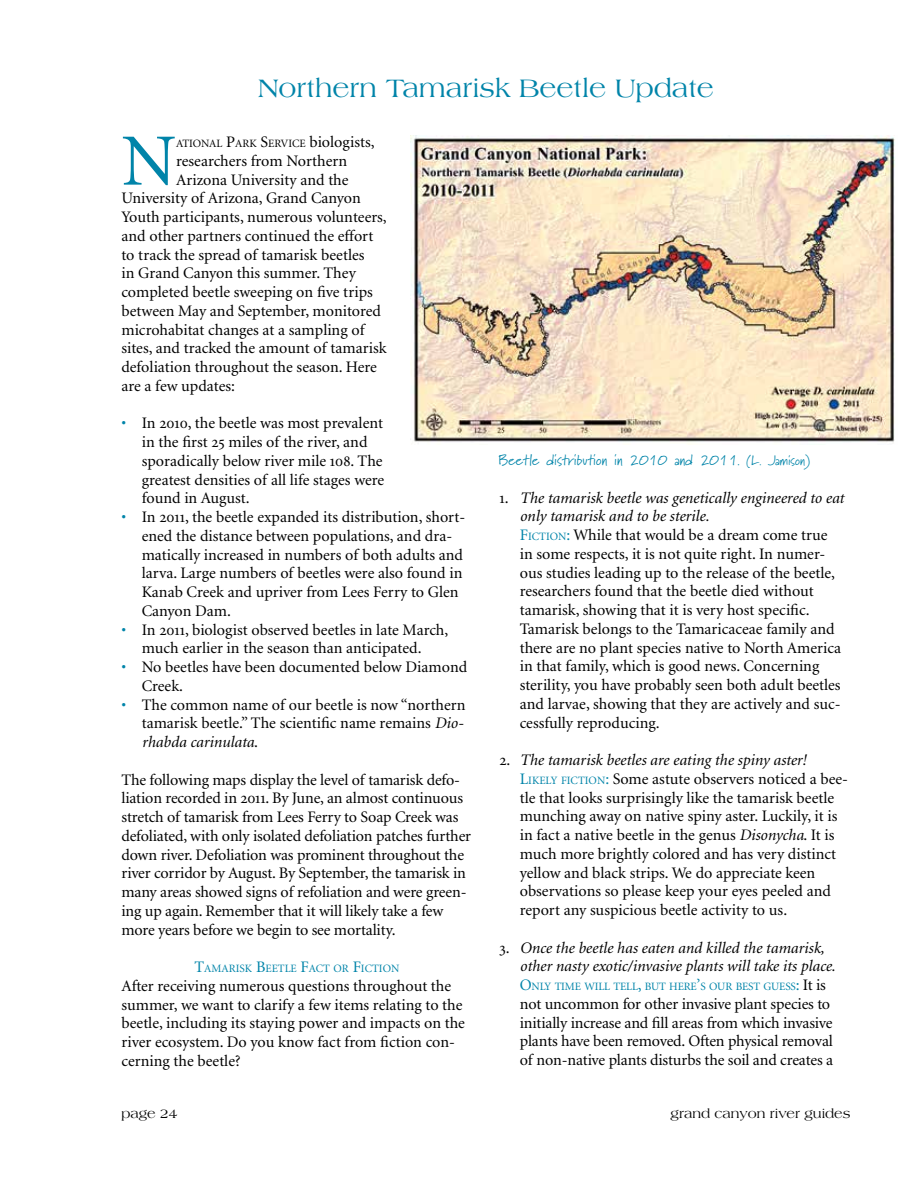
<style>
.page{position:relative;width:918px;height:1188px;background:#fff}
.page>*{position:absolute;margin:0;border:0;box-sizing:border-box;transform-origin:0 0}
.t1{font:73.8px "Minion";color:#0084a9}
.t2{font:27px "Americana";color:#0084a9}
.t3{font:16.05px/18.8px "Minion";color:#000}
.t4{font:italic 16.05px/18.8px "Minion";color:#000}
.t5{font:15px "Marydale";color:#0084a9}
.t6{font:13.5px "Americana";color:#000}
.t7{font:11.25px "Minion";letter-spacing:-.015em;color:#0084a9}
.t8{font:11.25px "Minion";color:#000}
.s1{font-size:16.05px}
.s2{color:#0084a9}
.s3{font-family:"Minion Exp"}
.s4{font-style:italic}
.s5{font-size:13.5px}
.s6{font-size:11.25px;color:#0084a9}
.s7{font-family:"Minion Exp";font-style:normal}
.s8{font-style:normal}
.s9{font-size:16.05px;color:#000}
</style>
<div class="page">
<img style="left:411px;top:135px;width:484px;height:310px">
<h2 class="t2" style="left:258px;top:73px;width:457px">Northern Tamarisk Beetle Update</h2>
<h1 class="t1" style="left:122px;top:125px;width:56px">N</h1>
<p class="t8" style="left:176px;top:138px;width:200px">ATIONAL <span class="s1">P</span>ARK <span class="s1">S</span>ERVICE <span class="s1">biologists,</span></p>
<p class="t3" style="left:176px;top:152px;width:173px">researchers from Northern</p>
<p class="t3" style="left:176px;top:171px;width:174px">Arizona University and the</p>
<p class="t3" style="left:121px;top:189px;width:241px">University of Arizona, Grand Canyon</p>
<p class="t3" style="left:121px;top:208px;width:267px">Youth participants, numerous volunteers,</p>
<p class="t3" style="left:121px;top:227px;width:253px">and other partners continued the effort</p>
<p class="t3" style="left:121px;top:246px;width:245px">to track the spread of tamarisk beetles</p>
<p class="t3" style="left:121px;top:264px;width:236px">in Grand Canyon this summer. They</p>
<p class="t3" style="left:121px;top:283px;width:253px">completed beetle sweeping on five trips</p>
<p class="t3" style="left:121px;top:302px;width:261px">between May and September, monitored</p>
<p class="t3" style="left:121px;top:321px;width:244px">microhabitat changes at a sampling of</p>
<p class="t3" style="left:121px;top:339px;width:267px">sites, and tracked the amount of tamarisk</p>
<p class="t3" style="left:121px;top:358px;width:257px">defoliation throughout the season. Here</p>
<p class="t3" style="left:121px;top:377px;width:115px">are a few updates:</p>
<p class="t3" style="left:142px;top:414px;width:244px;text-indent:-20px"><span class="s2">•</span> In <span class="s3">2010</span>, the beetle was most prevalent in the first <span class="s3">25</span> miles of the river, and sporadically below river mile <span class="s3">108</span>. The greatest densities of all life stages were found in August.</p>
<p class="t3" style="left:142px;top:508px;width:325px;text-indent:-20px"><span class="s2">•</span> In <span class="s3">2011</span>, the beetle expanded its distribution, short&shy;ened the distance between populations, and dra&shy;matically increased in numbers of both adults and larva. Large numbers of beetles were also found in Kanab Creek and upriver from Lees Ferry to Glen Canyon Dam.</p>
<p class="t3" style="left:121px;top:621px;width:328px;text-align:center"><span class="s2">•</span> In <span class="s3">2011</span>, biologist observed beetles in late March, much earlier in the season than anticipated.</p>
<p class="t3" style="left:142px;top:658px;width:327px;text-indent:-20px"><span class="s2">•</span> No beetles have been documented below Diamond<br>Creek.</p>
<p class="t3" style="left:142px;top:696px;width:325px;text-indent:-20px"><span class="s2">•</span> The common name of our beetle is now “northern tamarisk beetle.” The scientific name remains <span class="s4">Dio&shy;rhabda carinulata</span>.</p>
<p class="t3" style="left:121px;top:771px;width:351px">The following maps display the level of tamarisk defo&shy;liation recorded in <span class="s3">2011</span>. By June, an almost continuous stretch of tamarisk from Lees Ferry to Soap Creek was defoliated, with only isolated defoliation patches further down river. Defoliation was prominent throughout the river corridor by August. By September, the tamarisk in many areas showed signs of refoliation and were green&shy;ing up again. Remember that it will likely take a few more years before we begin to see mortality.</p>
<p class="t7" style="left:195px;top:963px;width:206px"><span class="s1">T</span>AMARISK <span class="s1">B</span>EETLE <span class="s1">F</span>ACT OR <span class="s1">F</span>ICTION</p>
<p class="t3" style="left:122px;top:977px;width:345px">After receiving numerous questions throughout the summer, we want to clarify a few items relating to the beetle, including its staying power and impacts on the river ecosystem. Do you know fact from fiction con&shy;cerning the beetle?</p>
<p class="t5" style="left:499px;top:451px;width:313px">Beetle distribution in 2010 and 2011. <span class="s5">(L. Jamison)</span></p>
<p class="t3" style="left:520px;top:489px;width:326px;text-indent:-20px"><span class="s3">1</span>. <span class="s4">The tamarisk beetle was genetically engineered to eat only tamarisk and to be sterile.<br></span><span class="s2">F</span><span class="s6">ICTION</span><span class="s2">:</span> While that would be a dream come true in some respects, it is not quite right. In numer&shy;ous studies leading up to the release of the beetle, researchers found that the beetle died without tamarisk, showing that it is very host specific.<br>Tamarisk belongs to the Tamaricaceae family and there are no plant species native to North America in that family, which is good news. Concerning sterility, you have probably seen both adult beetles and larvae, showing that they are actively and suc&shy;cessfully reproducing.</p>
<p class="t3" style="left:520px;top:751px;width:330px;text-indent:-20px"><span class="s3">2</span>. <span class="s4">The tamarisk beetles are eating the spiny aster!<br></span><span class="s2">L</span><span class="s6">IKELY FICTION</span><span class="s2">:</span> Some astute observers noticed a bee&shy;tle that looks surprisingly like the tamarisk beetle munching away on native spiny aster. Luckily, it is in fact a native beetle in the genus <span class="s4">Disonycha</span>. It is much more brightly colored and has very distinct yellow and black strips. We do appreciate keen observations so please keep your eyes peeled and report any suspicious beetle activity to us.</p>
<p class="t4" style="left:520px;top:939px;width:317px;text-indent:-20px"><span class="s7">3</span><span class="s8">.</span> Once the beetle has eaten and killed the tamarisk, other nasty exotic/invasive plants will take its place.</p>
<p class="t7" style="left:520px;top:981px;width:308px"><span class="s1">O</span>NLY TIME WILL TELL<span class="s1">,</span> BUT HERE<span class="s1">’</span>S OUR BEST GUESS<span class="s1">:</span> <span class="s9">It is</span></p>
<p class="t3" style="left:520px;top:995px;width:315px">not uncommon for other invasive plant species to initially increase and fill areas from which invasive plants have been removed. Often physical removal of non-native plants disturbs the soil and creates a</p>
<p class="t6" style="left:122px;top:1106px;width:58px">page 24</p>
<p class="t6" style="left:671px;top:1106px;width:181px">grand canyon river guides</p>
</div>
